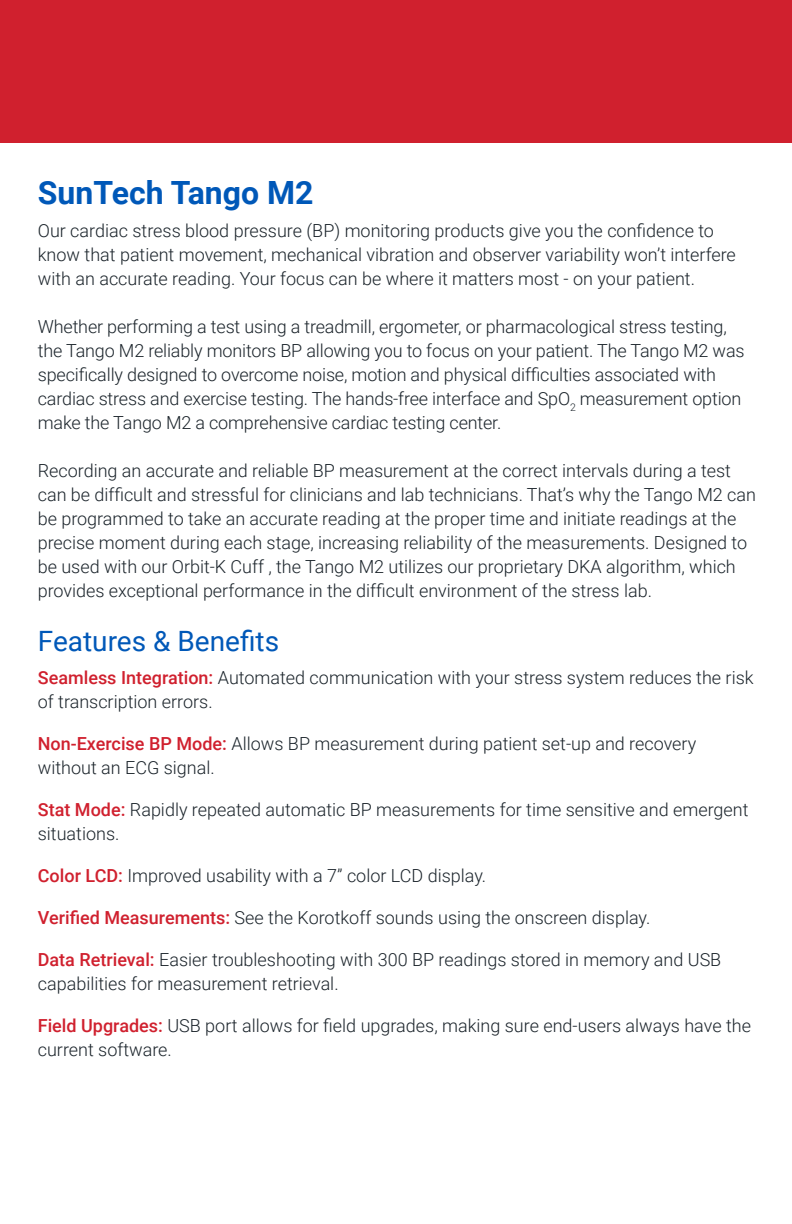
<style>
.page{position:relative;width:792px;height:1224px;background:#fff}
.page>*{position:absolute;margin:0;border:0;box-sizing:border-box;transform-origin:0 0}
.t1{font:700 32px "Roboto";color:#0058b8}
.t2{font:28px "Roboto";color:#0058b8}
.t3{font:300 18px/24px "Roboto";color:#1b242b}
.s1{font-weight:500;color:#d0202e}
</style>
<div class="page">
<div style="left:0;top:0;width:792px;height:142px;background:#d0202e"></div>
<p class="t1" style="left:38px;top:170px;width:277px">SunTech Tango M2</p>
<p class="t3" style="left:38px;top:218px;width:700px">Our cardiac stress blood pressure (BP) monitoring products give you the confidence to know that patient movement, mechanical vibration and observer variability won’t interfere with an accurate reading. Your focus can be where it matters most - on your patient.</p>
<p class="t3" style="left:38px;top:314px;width:708px">Whether performing a test using a treadmill, ergometer, or pharmacological stress testing, the Tango M2 reliably monitors BP allowing you to focus on your patient. The Tango M2 was specifically designed to overcome noise, motion and physical difficulties associated with cardiac stress and exercise testing. The hands-free interface and SpO<sub>2</sub> measurement option make the Tango M2 a comprehensive cardiac testing center.</p>
<p class="t3" style="left:38px;top:458px;width:720px">Recording an accurate and reliable BP measurement at the correct intervals during a test can be difficult and stressful for clinicians and lab technicians. That’s why the Tango M2 can be programmed to take an accurate reading at the proper time and initiate readings at the precise moment during each stage, increasing reliability of the measurements. Designed to be used with our Orbit-K Cuff , the Tango M2 utilizes our proprietary DKA algorithm, which provides exceptional performance in the difficult environment of the stress lab.</p>
<p class="t2" style="left:38px;top:621px;width:243px">Features &amp; Benefits</p>
<p class="t3" style="left:38px;top:665px;width:717px"><span class="s1">Seamless Integration:</span> Automated communication with your stress system reduces the risk of transcription errors.</p>
<p class="t3" style="left:38px;top:731px;width:660px"><span class="s1">Non-Exercise BP Mode:</span> Allows BP measurement during patient set-up and recovery without an ECG signal.</p>
<p class="t3" style="left:38px;top:797px;width:712px"><span class="s1">Stat Mode:</span> Rapidly repeated automatic BP measurements for time sensitive and emergent situations.</p>
<p class="t3" style="left:38px;top:863px;width:450px"><span class="s1">Color LCD:</span> Improved usability with a 7” color LCD display.</p>
<p class="t3" style="left:38px;top:905px;width:614px"><span class="s1">Verified Measurements:</span> See the Korotkoff sounds using the onscreen display.</p>
<p class="t3" style="left:38px;top:947px;width:685px"><span class="s1">Data Retrieval:</span> Easier troubleshooting with 300 BP readings stored in memory and USB capabilities for measurement retrieval.</p>
<p class="t3" style="left:38px;top:1013px;width:715px"><span class="s1">Field Upgrades:</span> USB port allows for field upgrades, making sure end-users always have the current software.</p>
</div>
